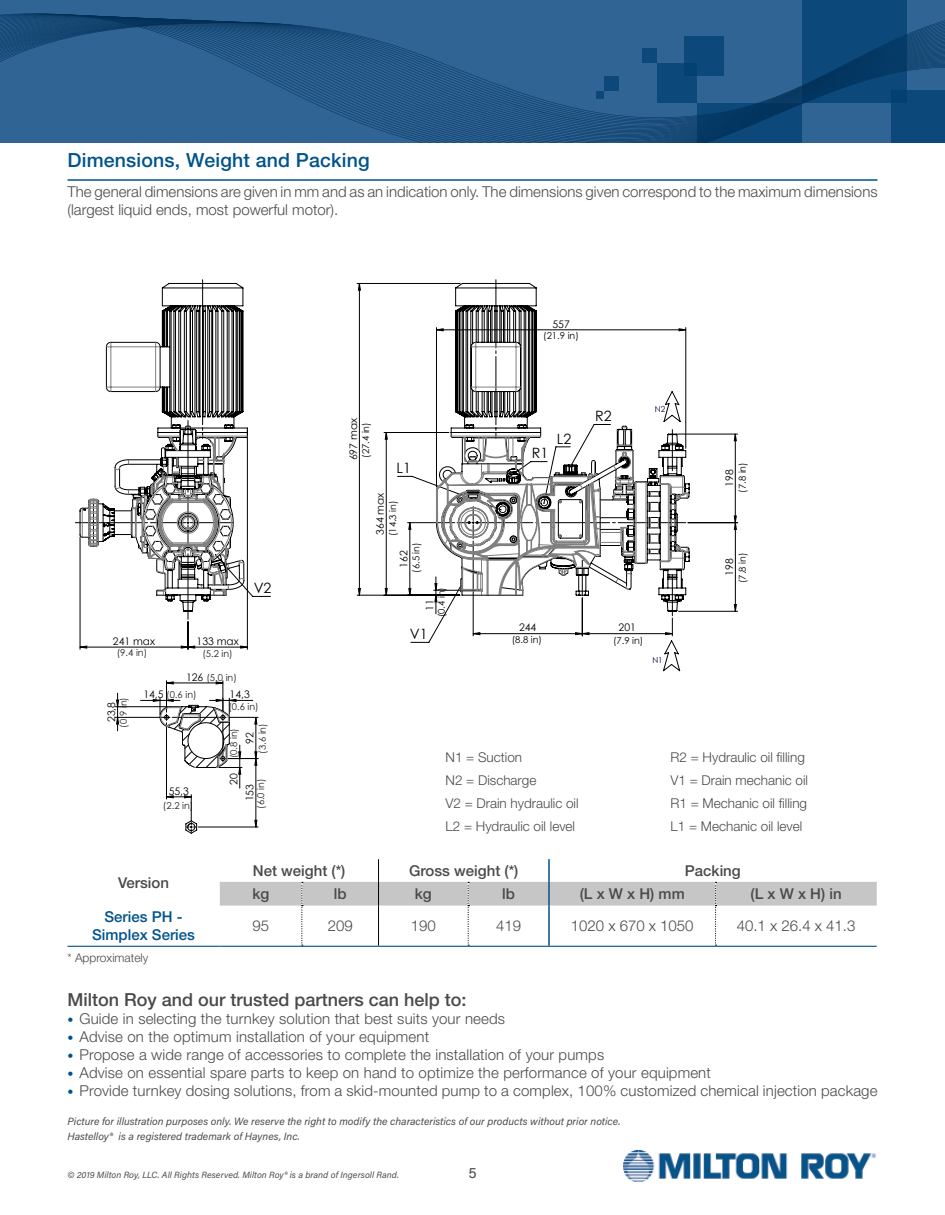
<style>
.page{position:relative;width:945px;height:1215px;background:#fff}
.page>*{position:absolute;margin:0;border:0;box-sizing:border-box;transform-origin:0 0}
.t1{font:500 19.5px "Helvetica Neue LT Pro";letter-spacing:.01em;color:#00538b}
.t2{font:500 18px "Helvetica Neue LT Pro";color:#4a4a49}
.t3{font:300 15px/18px "Helvetica Neue LT Pro";letter-spacing:.01em;color:#4a4a49}
.t4{font:500 15px "Helvetica Neue LT Pro";color:#4a4a49}
.t5{font:500 15px/18px "Helvetica Neue LT Pro";color:#00538b;text-align:center}
.t6{font:15px "Acumin Pro";color:#4a4a49}
.t7{font:14.25px "Century Gothic";color:#000}
.t8{font:300 13.5px/23px "Helvetica Neue LT Pro";color:#4a4a49}
.t9{font:300 12px "Helvetica Neue LT Pro";color:#4a4a49}
.t10{font:italic 10.5px/15px "Acumin Pro";color:#4a4a49}
.t11{font:10.5px "Century Gothic";color:#000}
.t12{font:9.45px "Century Gothic";color:#231f20}
.t13{font:9.45px "Century Gothic";color:#000}
.t14{font:italic 9px "Acumin Pro";letter-spacing:.005em;color:#4a4a49}
.t15{font:8.4px "Century Gothic";color:#000040;scale:.95 1}
.t16{font:8.4px "Century Gothic";color:#000040}
.s1{font-size:12px;color:#00538b}
</style>
<div class="page">
<img style="left:623px;top:1151px;width:253px;height:30px">
<div style="left:0;top:0;width:945px;height:143px;background:#306495"></div>
<div style="left:802px;top:0;width:104px;height:103px;background:#0c487a"></div>
<svg style="left:0;top:11px;width:945px;height:132px"></svg>
<hr style="left:68px;top:179px;width:810px;height:2px;background:#00538b">
<svg style="left:220px;top:859px;width:657px;height:87px"></svg>
<hr style="left:548px;top:859px;width:2px;height:23px;background:#00538b">
<hr style="left:548px;top:882px;width:2px;height:24px;background:#00538b">
<hr style="left:548px;top:906px;width:2px;height:40px;background:#00538b">
<hr style="left:68px;top:946px;width:152px;height:1px;background:#00538b">
<hr style="left:220px;top:946px;width:82px;height:1px;background:#00538b">
<hr style="left:302px;top:946px;width:77px;height:1px;background:#00538b">
<hr style="left:379px;top:946px;width:89px;height:1px;background:#00538b">
<hr style="left:468px;top:946px;width:81px;height:1px;background:#00538b">
<hr style="left:549px;top:946px;width:167px;height:1px;background:#00538b">
<hr style="left:716px;top:946px;width:161px;height:1px;background:#00538b">
<hr style="left:166px;top:681px;width:1px;height:31px;background:#000">
<hr style="left:223px;top:681px;width:1px;height:31px;background:#000">
<hr style="left:198px;top:827px;width:60px;height:1px;background:#000">
<hr style="left:115px;top:717px;width:55px;height:1px;background:#000">
<hr style="left:115px;top:706px;width:53px;height:1px;background:#000">
<hr style="left:678px;top:434px;width:60px;height:1px;background:#000">
<hr style="left:688px;top:522px;width:50px;height:1px;background:#000">
<hr style="left:679px;top:611px;width:59px;height:1px;background:#000">
<svg style="left:167px;top:682px;width:56px;height:2px"></svg>
<svg style="left:75px;top:279px;width:611px;height:392px"></svg>
<svg style="left:116px;top:693px;width:141px;height:141px"></svg>
<h1 class="t1" style="left:68px;top:148px;width:304px">Dimensions, Weight and Packing</h1>
<p class="t3" style="left:68px;top:182px;width:812px">The general dimensions are given in mm and as an indication only. The dimensions given correspond to the maximum dimensions (largest liquid ends, most powerful motor).</p>
<p class="t11" style="left:552px;top:316px;width:19px">557</p>
<p class="t7" style="left:254px;top:578px;width:19px">V2</p>
<p class="t11" style="left:113px;top:634px;width:44px">241 max</p>
<p class="t11" style="left:197px;top:634px;width:44px">133 max</p>
<p class="t12" style="left:117px;top:646px;width:32px">(9.4 in)</p>
<p class="t12" style="left:202px;top:647px;width:32px">(5.2 in)</p>
<p class="t12" style="left:166px;top:688px;width:32px">(0.6 in)</p>
<p class="t11" style="left:186px;top:670px;width:19px">126</p>
<p class="t12" style="left:207px;top:671px;width:32px">(5.0 in)</p>
<p class="t12" style="left:228px;top:700px;width:32px">(0.6 in)</p>
<p class="t11" style="left:143px;top:687px;width:22px">14,5</p>
<p class="t11" style="left:230px;top:687px;width:22px">14,3</p>
<p class="t12" style="left:117px;top:728px;width:32px;rotate:-90deg">(0.9 in)</p>
<p class="t11" style="left:104px;top:722px;width:22px;rotate:-90deg">23,8</p>
<p class="t12" style="left:256px;top:754px;width:32px;rotate:-90deg">(3.6 in)</p>
<p class="t12" style="left:227px;top:758px;width:32px;rotate:-90deg">(0.8 in)</p>
<p class="t11" style="left:242px;top:744px;width:13px;rotate:-90deg">92</p>
<p class="t11" style="left:169px;top:783px;width:22px">55,3</p>
<p class="t12" style="left:163px;top:799px;width:32px">(2.2 in)</p>
<p class="t11" style="left:226px;top:785px;width:13px;rotate:-90deg">20</p>
<p class="t12" style="left:254px;top:809px;width:32px;rotate:-90deg">(6.0 in)</p>
<p class="t11" style="left:242px;top:801px;width:19px;rotate:-90deg">153</p>
<p class="t11" style="left:346px;top:460px;width:44px;rotate:-90deg">697 max</p>
<p class="t13" style="left:359px;top:458px;width:37px;rotate:-90deg">(27.4 in)</p>
<p class="t7" style="left:396px;top:458px;width:16px">L1</p>
<p class="t11" style="left:373px;top:535px;width:44px;rotate:-90deg">364 max</p>
<p class="t13" style="left:386px;top:536px;width:37px;rotate:-90deg">(14.3 in)</p>
<p class="t13" style="left:409px;top:573px;width:32px;rotate:-90deg">(6.5 in)</p>
<p class="t11" style="left:396px;top:568px;width:19px;rotate:-90deg">162</p>
<p class="t13" style="left:435px;top:617px;width:32px;rotate:-90deg">(0.4 in)</p>
<p class="t11" style="left:423px;top:611px;width:13px;rotate:-90deg">11</p>
<p class="t7" style="left:410px;top:624px;width:19px">V1</p>
<p class="t13" style="left:543px;top:329px;width:37px">(21.9 in)</p>
<p class="t7" style="left:532px;top:443px;width:18px">R1</p>
<p class="t7" style="left:557px;top:429px;width:16px">L2</p>
<p class="t7" style="left:595px;top:406px;width:18px">R2</p>
<p class="t16" style="left:655px;top:403px;width:12px">N2</p>
<p class="t11" style="left:519px;top:620px;width:19px">244</p>
<p class="t11" style="left:619px;top:620px;width:19px">201</p>
<p class="t13" style="left:512px;top:633px;width:32px">(8.8 in)</p>
<p class="t13" style="left:613px;top:634px;width:32px">(7.9 in)</p>
<p class="t15" style="left:652px;top:654px;width:12px">N1</p>
<p class="t13" style="left:736px;top:493px;width:32px;rotate:-90deg">(7.8 in)</p>
<p class="t11" style="left:722px;top:487px;width:19px;rotate:-90deg">198</p>
<p class="t13" style="left:736px;top:583px;width:32px;rotate:-90deg">(7.8 in)</p>
<p class="t11" style="left:722px;top:576px;width:19px;rotate:-90deg">198</p>
<p class="t8" style="left:446px;top:745px;width:135px">N1 = Suction<br>N2 = Discharge<br>V2 = Drain hydraulic oil<br>L2 = Hydraulic oil level</p>
<p class="t8" style="left:671px;top:745px;width:139px">R2 = Hydraulic oil filling<br>V1 = Drain mechanic oil<br>R1 = Mechanic oil filling<br>L1 = Mechanic oil level</p>
<p class="t4" style="left:118px;top:873px;width:52px">Version</p>
<p class="t4" style="left:253px;top:862px;width:94px">Net weight (*)</p>
<p class="t4" style="left:409px;top:862px;width:111px">Gross weight (*)</p>
<p class="t4" style="left:685px;top:862px;width:57px">Packing</p>
<p class="t4" style="left:252px;top:884px;width:18px">kg</p>
<p class="t4" style="left:334px;top:884px;width:14px">lb</p>
<p class="t4" style="left:415px;top:884px;width:18px">kg</p>
<p class="t4" style="left:502px;top:884px;width:14px">lb</p>
<p class="t4" style="left:580px;top:884px;width:106px">(L x W x H) mm</p>
<p class="t4" style="left:751px;top:884px;width:93px">(L x W x H) in</p>
<p class="t5" style="left:92px;top:908px;width:104px">Series PH -<br>Simplex Series</p>
<p class="t3" style="left:252px;top:917px;width:18px">95</p>
<p class="t3" style="left:328px;top:917px;width:27px">209</p>
<p class="t3" style="left:411px;top:917px;width:27px">190</p>
<p class="t3" style="left:496px;top:917px;width:27px">419</p>
<p class="t3" style="left:571px;top:917px;width:124px">1020 x 670 x 1050</p>
<p class="t3" style="left:737px;top:917px;width:120px">40.1 x 26.4 x 41.3</p>
<p class="t9" style="left:68px;top:951px;width:82px">* Approximately</p>
<p class="t2" style="left:68px;top:989px;width:401px">Milton Roy and our trusted partners can help to:</p>
<p class="t3" style="left:68px;top:1009px;width:439px"><span class="s1">•</span> Guide in selecting the turnkey solution that best suits your needs</p>
<p class="t3" style="left:68px;top:1027px;width:363px"><span class="s1">•</span> Advise on the optimum installation of your equipment</p>
<p class="t3" style="left:68px;top:1045px;width:538px"><span class="s1">•</span> Propose a wide range of accessories to complete the installation of your pumps</p>
<p class="t3" style="left:68px;top:1063px;width:645px"><span class="s1">•</span> Advise on essential spare parts to keep on hand to optimize the performance of your equipment</p>
<p class="t3" style="left:68px;top:1081px;width:812px"><span class="s1">•</span> Provide turnkey dosing solutions, from a skid-mounted pump to a complex, 100% customized chemical injection package</p>
<p class="t10" style="left:68px;top:1113px;width:555px">Picture for illustration purposes only. We reserve the right to modify the characteristics of our products without prior notice.<br>Hastelloy® is a registered trademark of Haynes, Inc.</p>
<p class="t14" style="left:68px;top:1169px;width:333px">© 2019 Milton Roy, LLC. All Rights Reserved. Milton Roy® is a brand of Ingersoll Rand.</p>
<p class="t6" style="left:468px;top:1163px;width:10px">5</p>
</div>
